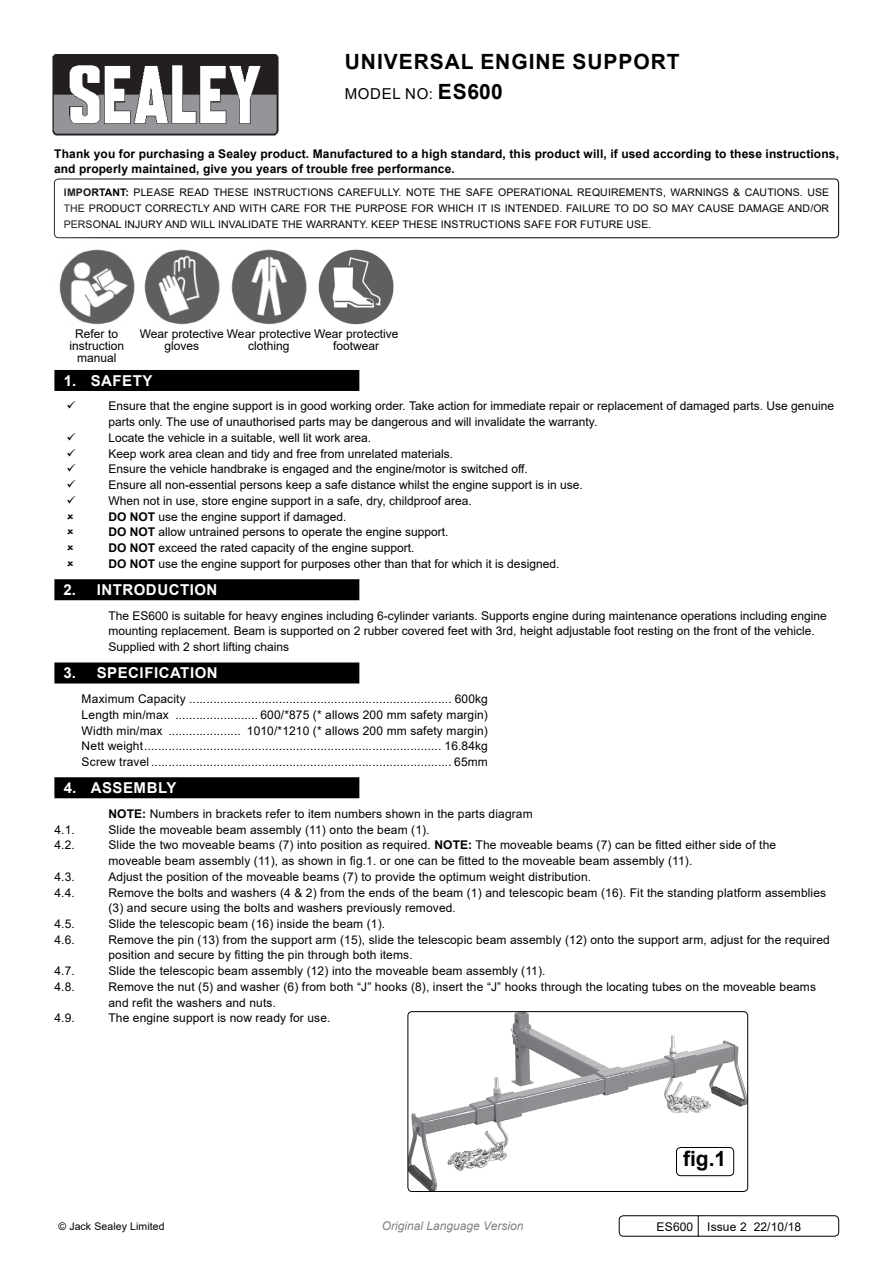
<style>
.page{position:relative;width:893px;height:1263px;background:#fff}
.page>*{position:absolute;margin:0;border:0;box-sizing:border-box;transform-origin:0 0}
.t1{font:700 21px "Arial";letter-spacing:.045em;color:#000}
.t2{font:700 15px "Arial";letter-spacing:.035em;color:#fff}
.t3{font:15px "Arial";letter-spacing:.045em;color:#000}
.t4{font:12px/15.8px "Arial";letter-spacing:.01em;color:#000}
.t5{font:700 12px/15.8px "Arial";letter-spacing:.01em;color:#000}
.t6{font:italic 12px "Arial";color:#808285}
.t7{font:10.5px/15.8px "Arial";letter-spacing:.01em;color:#000;text-align:justify}
.s1{font-weight:700;font-size:21px}
.s2{font-weight:700}
.s3{font-weight:400;font-size:12px;color:#000}
</style>
<div class="page">
<div style="left:54px;top:179px;width:785px;height:59px;border:1px solid #000;border-radius:4px"></div>
<div style="left:54px;top:370px;width:305px;height:21px;background:#000"></div>
<div style="left:54px;top:579px;width:305px;height:21px;background:#000"></div>
<div style="left:54px;top:662px;width:305px;height:21px;background:#000"></div>
<div style="left:54px;top:777px;width:305px;height:21px;background:#000"></div>
<img style="left:409px;top:1012px;width:339px;height:179px">
<div style="left:407px;top:1011px;width:341px;height:181px;border:1px solid #000;border-radius:4px"></div>
<div style="left:619px;top:1215px;width:220px;height:21px;border:1px solid #000;border-radius:4px"></div>
<img style="left:59px;top:249px;width:161px;height:76px">
<div style="left:676px;top:1147px;width:58px;height:29px;background:#fff;border-radius:4px"></div>
<div style="left:676px;top:1147px;width:58px;height:29px;border:1px solid #000;border-radius:4px"></div>
<img style="left:231px;top:249px;width:76px;height:76px">
<img style="left:52px;top:54px;width:227px;height:82px">
<img style="left:318px;top:249px;width:76px;height:76px">
<svg style="left:698px;top:1215px;width:1px;height:21px"></svg>
<h1 class="t1" style="left:345px;top:47px;width:336px">UNIVERSAL ENGINE SUPPORT</h1>
<p class="t3" style="left:345px;top:84px;width:160px">model no: <span class="s1">ES600</span></p>
<p class="t5" style="left:54px;top:146px;width:786px">Thank you for purchasing a Sealey product. Manufactured to a high standard, this product will, if used according to these instructions, and properly maintained, give you years of trouble free performance.</p>
<p class="t7" style="left:64px;top:184px;width:767px"><span class="s2">IMPORTANT:</span> PLEASE READ THESE INSTRUCTIONS CAREFULLY. NOTE THE SAFE OPERATIONAL REQUIREMENTS, WARNINGS &amp; CAUTIONS. USE THE PRODUCT CORRECTLY AND WITH CARE FOR THE PURPOSE FOR WHICH IT IS INTENDED. FAILURE TO DO SO MAY CAUSE DAMAGE AND/OR PERSONAL INJURY AND WILL INVALIDATE THE WARRANTY. KEEP THESE INSTRUCTIONS SAFE FOR FUTURE USE.</p>
<p class="t4" style="left:69px;top:328px;width:56px;line-height:12px;text-align:center">Refer to instruction manual</p>
<p class="t4" style="left:164px;top:328px;width:235px;line-height:12px;text-indent:-25px">Wear protective Wear protective Wear protective gloves</p>
<p class="t4" style="left:248px;top:338px;width:43px">clothing</p>
<p class="t4" style="left:333px;top:338px;width:48px">footwear</p>
<p class="t2" style="left:64px;top:370px;width:90px">1. SAFETY</p>
<p class="t4" style="left:93px;top:398px;width:9px">E</p>
<p class="t4" style="left:116px;top:398px;width:719px">nsure that the engine support is in good working order. Take action for immediate repair or replacement of damaged parts. Use genuine</p>
<p class="t4" style="left:108px;top:414px;width:490px">parts only. The use of unauthorised parts may be dangerous and will invalidate the warranty.</p>
<p class="t4" style="left:93px;top:430px;width:279px">Locate the vehicle in a suitable, well lit work area.</p>
<p class="t4" style="left:108px;top:445px;width:346px">Keep work area clean and tidy and free from unrelated materials.</p>
<p class="t4" style="left:93px;top:461px;width:9px">E</p>
<p class="t4" style="left:116px;top:461px;width:413px">nsure the vehicle handbrake is engaged and the engine/motor is switched off.</p>
<p class="t4" style="left:93px;top:477px;width:9px">E</p>
<p class="t4" style="left:108px;top:477px;width:476px;text-indent:8px">nsure all non-essential persons keep a safe distance whilst the engine support is in use.<br>When not in use, store engine support in a safe, dry, childproof area.<br><span class="s2">DO NOT</span> use the engine support if damaged.<br><span class="s2">DO NOT</span> allow untrained persons to operate the engine support.<br><span class="s2">DO NOT</span> exceed the rated capacity of the engine support.<br><span class="s2">DO NOT</span> use the engine support for purposes other than that for which it is designed.</p>
<p class="t2" style="left:63px;top:579px;width:45px">2. <span class="s3">i</span> introdu</p>
<p class="t2" style="left:169px;top:579px;width:22px">ction</p>
<p class="t4" style="left:108px;top:608px;width:720px">The ES600 is suitable for heavy engines including 6-cylinder variants. Supports engine during maintenance operations including engine mounting replacement. Beam is supported on 2 rubber covered feet with 3rd, height adjustable foot resting on the front of the vehicle.<br>Supplied with 2 short lifting chains</p>
<p class="t2" style="left:63px;top:662px;width:45px">3. <span class="s3">i</span> spe</p>
<p class="t2" style="left:128px;top:662px;width:53px">cification</p>
<p class="t4" style="left:82px;top:691px;width:408px;text-align:justify">Maximum Capacity ............................................................................ 600kg Length min/max ........................ 600/*875 (* allows 200 mm safety margin)<br>Width min/max ..................... 1010/*1210 (* allows 200 mm safety margin)<br>Nett weight...................................................................................... 16.84kg Screw travel ....................................................................................... 65mm</p>
<p class="t2" style="left:64px;top:777px;width:39px">4. assem</p>
<p class="t2" style="left:147px;top:777px;width:21px">bly</p>
<p class="t4" style="left:108px;top:806px;width:426px"><span class="s2">NOTE:</span> N umbers in brackets refer to item numbers shown in the parts diagram</p>
<p class="t4" style="left:54px;top:821px;width:22px">4.1.</p>
<p class="t4" style="left:108px;top:821px;width:323px">Slide the moveable beam assembly (11) onto the beam (1).</p>
<p class="t4" style="left:54px;top:837px;width:22px">4.2.</p>
<p class="t4" style="left:108px;top:837px;width:669px">Slide the two moveable beams (7) into position as required. <span class="s2">NOTE:</span> The moveable beams (7) can be fitted either side of the moveable beam assembly (11), as shown in fig.1. or one can be fitted to the moveable beam assembly (11).</p>
<p class="t4" style="left:54px;top:868px;width:22px">4.3.</p>
<p class="t4" style="left:108px;top:868px;width:484px">Adjust the position of the moveable beams (7) to provide the optimum weight distribution.</p>
<p class="t4" style="left:54px;top:884px;width:22px">4.4.</p>
<p class="t4" style="left:108px;top:884px;width:719px">Remove the bolts and washers (4 &amp; 2) from the ends of the beam (1) and telescopic beam (16). Fit the standing platform assemblies (3) and secure using the bolts and washers previously removed.</p>
<p class="t4" style="left:54px;top:916px;width:22px">4.5.</p>
<p class="t4" style="left:108px;top:916px;width:278px">Slide the telescopic beam (16) inside the beam (1).</p>
<p class="t4" style="left:54px;top:931px;width:22px">4.6.</p>
<p class="t4" style="left:108px;top:931px;width:723px">Remove the pin (13) from the support arm (15), slide the telescopic beam assembly (12) onto the support arm, adjust for the required position and secure by fitting the pin through both items.</p>
<p class="t4" style="left:54px;top:963px;width:22px">4.7.</p>
<p class="t4" style="left:108px;top:963px;width:439px">Slide the telescopic beam assembly (12) into the moveable beam assembly (11).</p>
<p class="t4" style="left:54px;top:979px;width:22px">4.8.</p>
<p class="t4" style="left:108px;top:979px;width:709px">Remove the nut (5) and washer (6) from both “J” hooks (8), insert the “J” hooks through the locating tubes on the moveable beams and refit the washers and nuts.</p>
<p class="t4" style="left:54px;top:1010px;width:22px">4.9.</p>
<p class="t4" style="left:108px;top:1010px;width:224px">The engine support is now ready for use.</p>
<h1 class="t1" style="left:683px;top:1144px;width:45px">fig.1</h1>
<p class="t7" style="left:58px;top:1219px;width:108px">© Jack Sealey Limited</p>
<p class="t6" style="left:382px;top:1218px;width:143px">Original Language Version</p>
<p class="t4" style="left:657px;top:1218px;width:146px">ES600 Issue 2 22/10/18</p>
</div>
